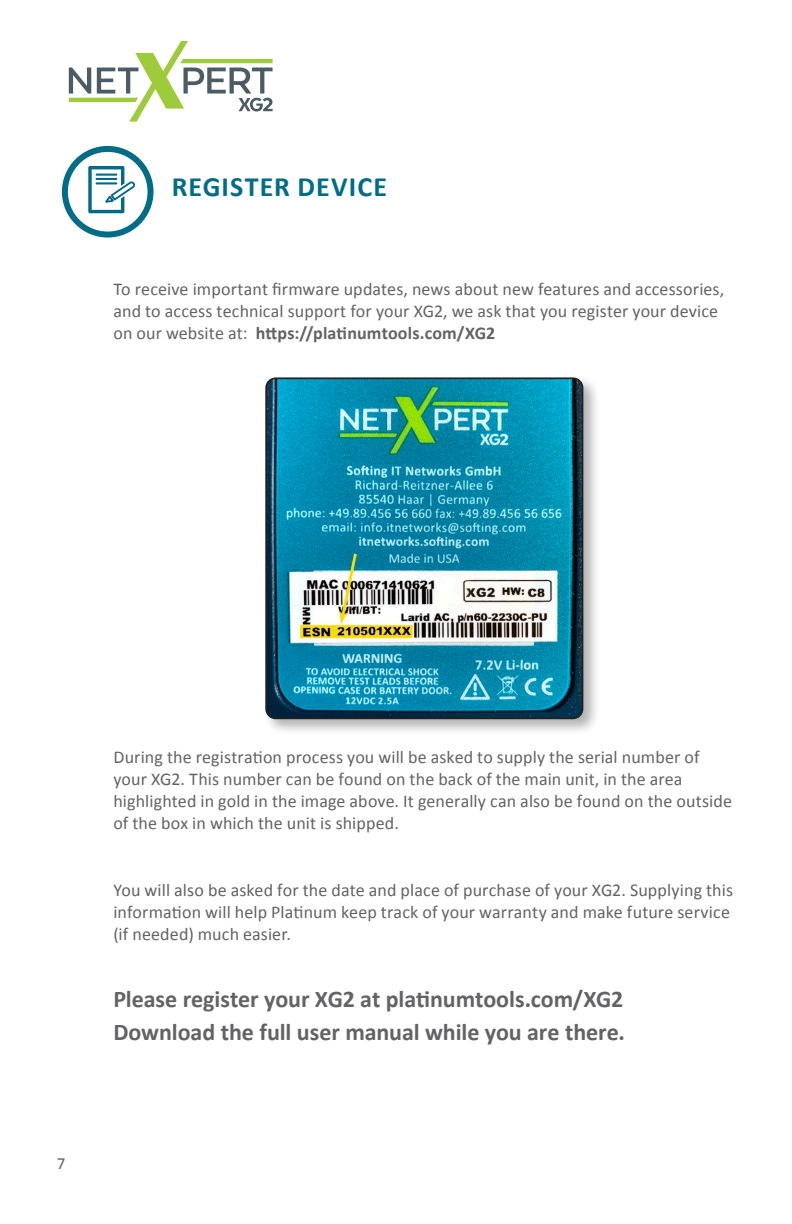
<style>
.page{position:relative;width:792px;height:1224px;background:#fff}
.page>*{position:absolute;margin:0;border:0;box-sizing:border-box;transform-origin:0 0}
.Heading_1{font:700 28px "Calibri";letter-spacing:.04em;color:#006d87}
.Bullet{font:700 24px "Calibri";letter-spacing:-.005em;color:#636366}
.Bullet-2{font:18px/22px "Calibri";letter-spacing:.005em;color:#636366}
.Paragraph_Style_9_pt{font:18px/22px "Calibri";letter-spacing:.005em;color:#636366}
.t1{font:17px "Calibri";color:#636366}
.s1{font-weight:700}
</style>
<div class="page">
<div style="left:262px;top:374px;width:338px;height:362px;background:#231f20;opacity:.35"></div>
<img style="left:266px;top:378px;width:317px;height:340px">
<div style="left:265px;top:377px;width:318px;height:342px;border:2px solid #231f20;border-radius:10px"></div>
<div style="left:62px;top:146px;width:92px;height:92px;border:6px solid #006d87;border-radius:50%"></div>
<svg style="left:88px;top:166px;width:47px;height:47px"></svg>
<svg style="left:69px;top:41px;width:204px;height:81px"></svg>
<p class="Heading_1" style="left:172px;top:167px;width:217px">REGISTER DEVICE</p>
<p class="Paragraph_Style_9_pt" style="left:113px;top:277px;width:612px">To receive important firmware updates, news about new features and accessories, and to access technical support for your XG2, we ask that you register your device on our website at: <span class="s1">https://platinumtools.com/XG2</span></p>
<p class="t1" style="left:57px;top:1151px;width:10px">7</p>
<p class="Bullet-2" style="left:113px;top:746px;width:620px">During the registration process you will be asked to supply the serial number of your XG2. This number can be found on the back of the main unit, in the area highlighted in gold in the image above. It generally can also be found on the outside of the box in which the unit is shipped.</p>
<p class="Bullet-2" style="left:113px;top:878px;width:621px">You will also be asked for the date and place of purchase of your XG2. Supplying this information will help Platinum keep track of your warranty and make future service (if needed) much easier.</p>
<p class="Bullet" style="left:113px;top:982px;width:511px">Please register your XG2 at platinumtools.com/XG2</p>
<p class="Bullet" style="left:113px;top:1015px;width:513px">Download the full user manual while you are there.</p>
</div>
